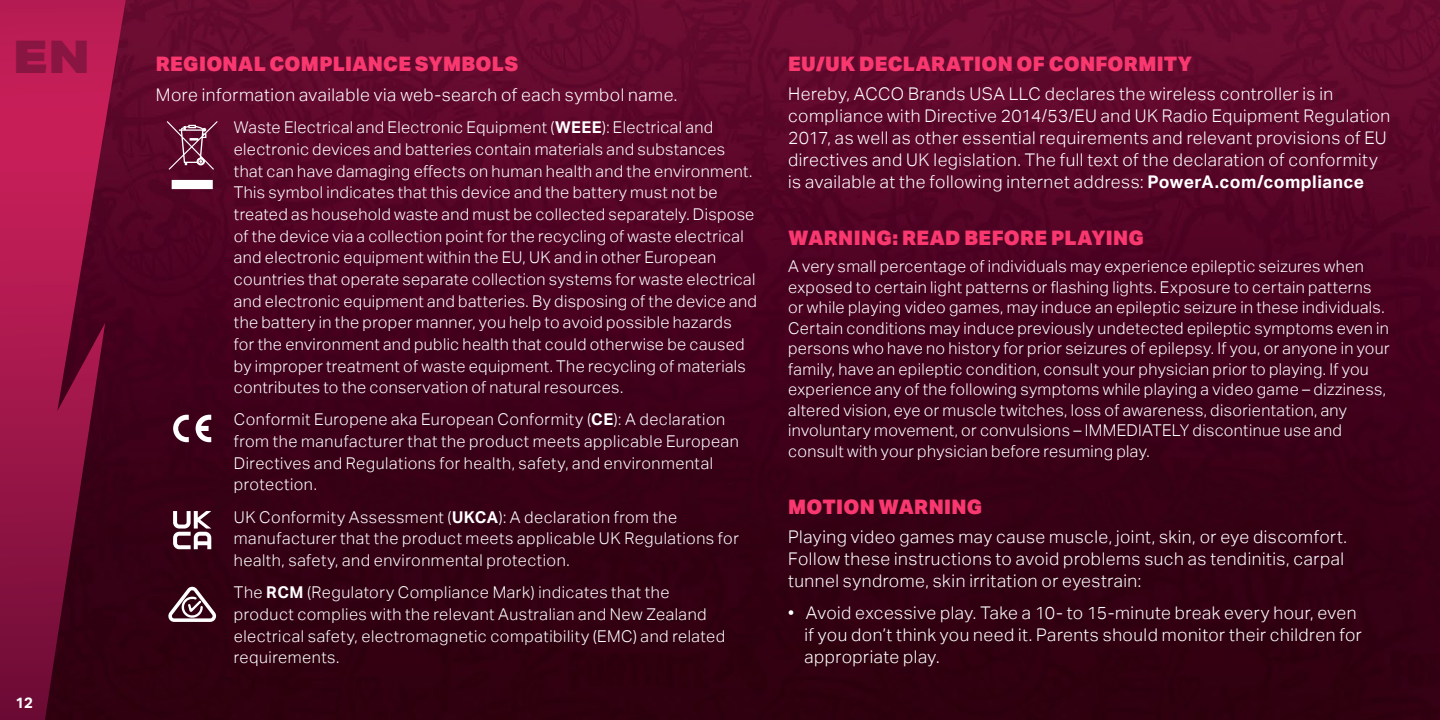
<style>
.page{position:relative;width:1440px;height:720px;background:#fff}
.page>*{position:absolute;margin:0;border:0;box-sizing:border-box;transform-origin:0 0}
.t1{font:900 45px "Aktiv Grotesk Ex";color:#891642}
.t2{font:900 20px "Aktiv Grotesk";letter-spacing:.015em;color:#fa3870}
.t3{font:300 17.5px/22px "Aktiv Grotesk";letter-spacing:.03em;color:#fff}
.t4{font:300 16.25px/21.8px "Aktiv Grotesk";letter-spacing:.025em;color:#fff}
.t5{font:700 15px "Aktiv Grotesk";color:#fff}
.s1{font-weight:700}
</style>
<div class="page">
<img style="left:126px;top:0;width:1314px;height:720px">
<svg style="left:0;top:0;width:126px;height:720px;background:#85103b"></svg>
<svg style="left:173px;top:415px;width:16px;height:27px"></svg>
<svg style="left:196px;top:415px;width:15px;height:27px"></svg>
<svg style="left:168px;top:586px;width:48px;height:36px"></svg>
<svg style="left:167px;top:121px;width:51px;height:68px;background:#7d3d57"></svg>
<svg style="left:173px;top:511px;width:38px;height:38px"></svg>
<h1 class="t1" style="left:13px;top:27px;width:79px">EN</h1>
<p class="t5" style="left:16px;top:694px;width:19px">12</p>
<p class="t2" style="left:156px;top:51px;width:364px">REGIONAL COMPLIANCE SYMBOLS</p>
<p class="t3" style="left:156px;top:84px;width:523px">More information available via web-search of each symbol name.</p>
<p class="t4" style="left:234px;top:117px;width:525px">Waste Electrical and Electronic Equipment (<span class="s1">WEEE</span>): Electrical and electronic devices and batteries contain materials and substances that can have damaging effects on human health and the environment.<br>This symbol indicates that this device and the battery must not be treated as household waste and must be collected separately. Dispose of the device via a collection point for the recycling of waste electrical and electronic equipment within the EU, UK and in other European countries that operate separate collection systems for waste electrical and electronic equipment and batteries. By disposing of the device and the battery in the proper manner, you help to avoid possible hazards<br>for the environment and public health that could otherwise be caused by improper treatment of waste equipment. The recycling of materials contributes to the conservation of natural resources.</p>
<p class="t4" style="left:234px;top:409px;width:507px">Conformit Europene aka European Conformity (<span class="s1">CE</span>): A declaration from the manufacturer that the product meets applicable European Directives and Regulations for health, safety, and environmental protection.</p>
<p class="t4" style="left:234px;top:506px;width:506px">UK Conformity Assessment (<span class="s1">UKCA</span>): A declaration from the manufacturer that the product meets applicable UK Regulations for health, safety, and environmental protection.</p>
<p class="t4" style="left:234px;top:582px;width:493px">The <span class="s1">RCM</span> (Regulatory Compliance Mark) indicates that the product complies with the relevant Australian and New Zealand electrical safety, electromagnetic compatibility (EMC) and related requirements.</p>
<p class="t2" style="left:788px;top:51px;width:406px">EU/UK DECLARATION OF CONFORMITY</p>
<p class="t3" style="left:788px;top:83px;width:604px">Hereby, ACCO Brands USA LLC declares the wireless controller is in compliance with Directive 2014/53/EU and UK Radio Equipment Regulation 2017, as well as other essential requirements and relevant provisions of EU directives and UK legislation. The full text of the declaration of conformity is available at the following internet address: <span class="s1">PowerA.com/compliance</span></p>
<p class="t2" style="left:788px;top:225px;width:357px">WARNING: READ BEFORE PLAYING</p>
<p class="t4" style="left:788px;top:257px;width:603px;line-height:20.5px">A very small percentage of individuals may experience epileptic seizures when exposed to certain light patterns or flashing lights. Exposure to certain patterns or while playing video games, may induce an epileptic seizure in these individuals.<br>Certain conditions may induce previously undetected epileptic symptoms even in persons who have no history for prior seizures of epilepsy. If you, or anyone in your family, have an epileptic condition, consult your physician prior to playing. If you experience any of the following symptoms while playing a video game – dizziness, altered vision, eye or muscle twitches, loss of awareness, disorientation, any involuntary movement, or convulsions – IMMEDIATELY discontinue use and consult with your physician before resuming play.</p>
<p class="t2" style="left:788px;top:493px;width:196px">MOTION WARNING</p>
<p class="t3" style="left:788px;top:526px;width:560px">Playing video games may cause muscle, joint, skin, or eye discomfort.<br>Follow these instructions to avoid problems such as tendinitis, carpal tunnel syndrome, skin irritation or eyestrain:</p>
<p class="t3" style="left:804px;top:602px;width:559px;text-indent:-16px">• Avoid excessive play. Take a 10- to 15-minute break every hour, even if you don’t think you need it. Parents should monitor their children for appropriate play.</p>
</div>
